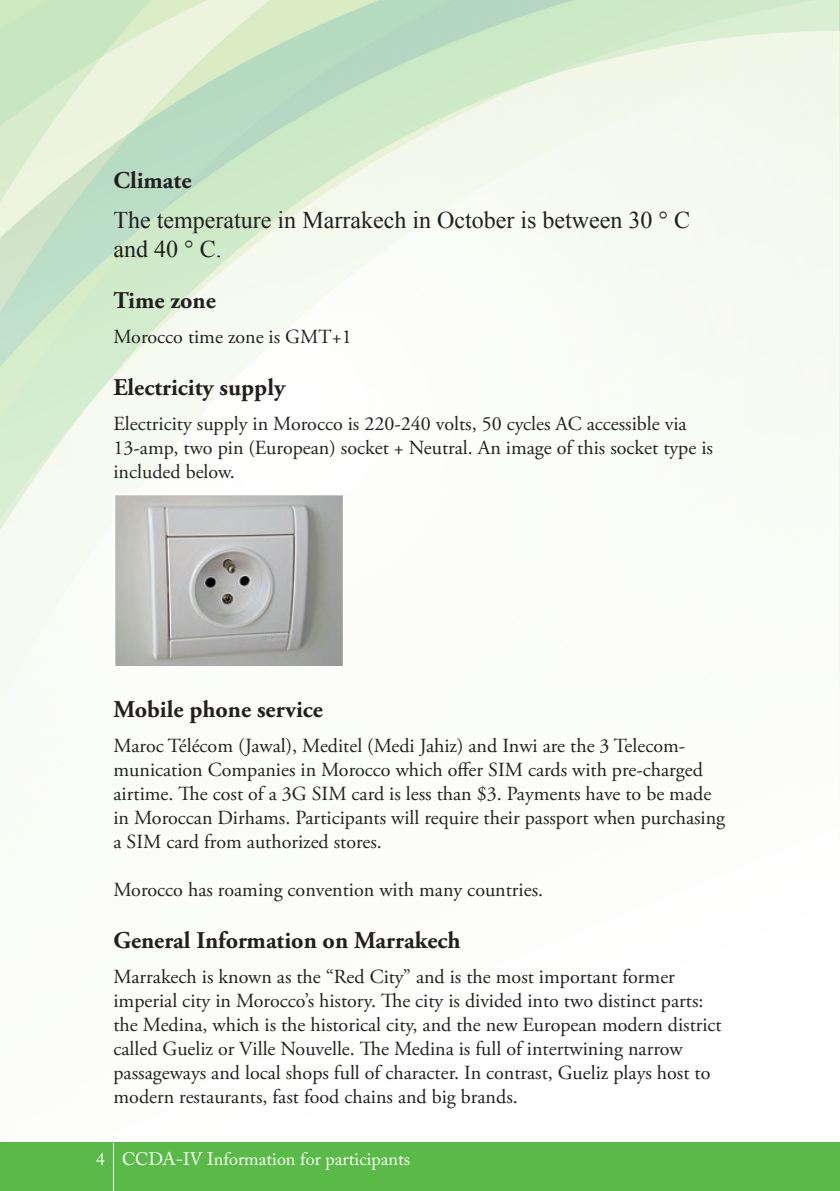
<style>
.page{position:relative;width:840px;height:1191px;background:#fff}
.page>*{position:absolute;margin:0;border:0;box-sizing:border-box;transform-origin:0 0}
.t1{font:700 24px "Adobe Garamond Pro";color:#231f20}
.t2{font:24px/28.8px "Times New Roman";color:#231f20}
.t3{font:20px/24px "Adobe Garamond Pro";color:#231f20}
.t4{font:18px "Adobe Caslon Pro";color:#fff}
</style>
<div class="page">
<img style="left:0;top:0;width:839px;height:704px">
<div style="left:0;top:1142px;width:839px;height:49px;background:#5aba47"></div>
<hr style="left:113px;top:1142px;width:1px;height:49px;background:#fff">
<img style="left:113px;top:493px;width:230px;height:172px">
<p class="t1" style="left:113px;top:166px;width:79px">Climate</p>
<p class="t2" style="left:113px;top:205px;width:578px">The temperature in Marrakech in October is between 30 ° C and 40 ° C.</p>
<p class="t1" style="left:113px;top:286px;width:104px">Time zone</p>
<p class="t3" style="left:113px;top:326px;width:239px">Morocco time zone is GMT+1</p>
<p class="t1" style="left:113px;top:373px;width:173px">Electricity supply</p>
<p class="t3" style="left:113px;top:412px;width:600px">Electricity supply in Morocco is 220-240 volts, 50 cycles AC accessible via<br>13-amp, two pin (European) socket + Neutral. An image of this socket type is included below.</p>
<p class="t1" style="left:113px;top:695px;width:211px">Mobile phone service</p>
<p class="t3" style="left:113px;top:734px;width:612px">Maroc Télécom (Jawal), Meditel (Medi Jahiz) and Inwi are the 3 Telecom&shy;munication Companies in Morocco which offer SIM cards with pre-charged airtime. The cost of a 3G SIM card is less than $3. Payments have to be made in Moroccan Dirhams. Participants will require their passport when purchasing a SIM card from authorized stores.</p>
<p class="t3" style="left:113px;top:878px;width:431px">Morocco has roaming convention with many countries.</p>
<p class="t1" style="left:113px;top:926px;width:348px">General Information on Marrakech</p>
<p class="t3" style="left:113px;top:965px;width:609px">Marrakech is known as the “Red City” and is the most important former imperial city in Morocco’s history. The city is divided into two distinct parts: the Medina, which is the historical city, and the new European modern district called Gueliz or Ville Nouvelle. The Medina is full of intertwining narrow passageways and local shops full of character. In contrast, Gueliz plays host to modern restaurants, fast food chains and big brands.</p>
<p class="t4" style="left:96px;top:1148px;width:315px">4 <sup>4</sup>CCDA-IV Information for participants</p>
</div>
